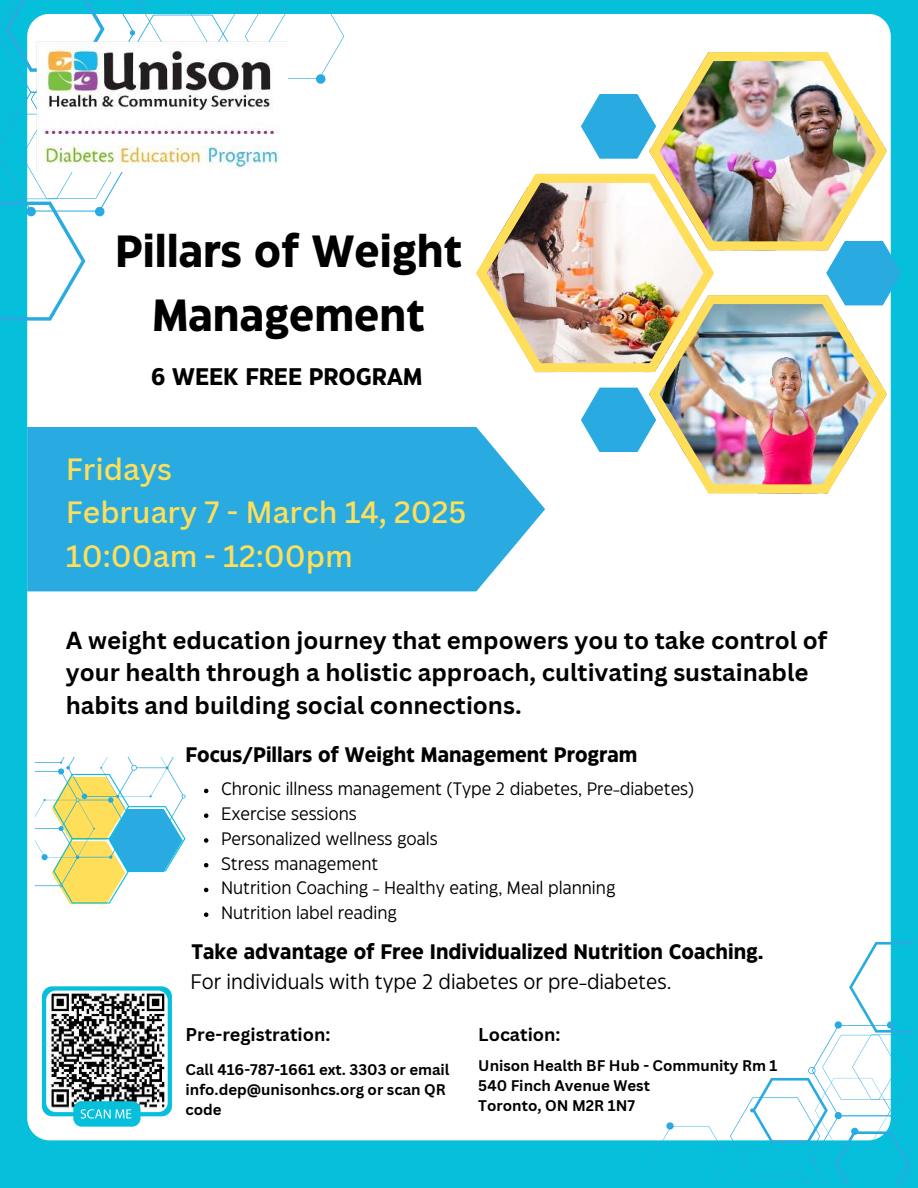
<style>
.page{position:relative;width:918px;height:1188px;background:#05bfdb}
.page>*{position:absolute;margin:0;border:0;box-sizing:border-box;transform-origin:0 0}
.t1{font:700 45px/64.2px "Eastman Grotesque";color:#000;text-align:center}
.t2{font:500 30px/43.3px "Canva Sans";color:#ffde59}
.t3{font:700 24px/32.7px "Canva Sans";color:#000}
.t4{font:700 24px "Eastman Grotesque";color:#000}
.t5{font:700 21px "Eastman Grotesque";color:#000}
.t6{font:21px "Eastman Grotesque";color:#000}
.t7{font:18px/24.8px "Eastman Grotesque";color:#000}
.t8{font:700 18px "Canva Sans";color:#000}
.t9{font:700 15px/20.2px "Canva Sans";color:#000}
</style>
<div class="page">
<div style="left:27px;top:14px;width:864px;height:1126px;background:#fff;border-radius:22px"></div>
<img style="left:649px;top:52px;width:238px;height:198px">
<svg style="left:0;top:0;width:344px;height:321px"></svg>
<svg style="left:581px;top:94px;width:75px;height:65px"></svg>
<img style="left:476px;top:174px;width:238px;height:198px">
<svg style="left:826px;top:241px;width:75px;height:64px"></svg>
<img style="left:649px;top:295px;width:238px;height:198px">
<svg style="left:581px;top:388px;width:75px;height:64px"></svg>
<svg style="left:652px;top:942px;width:262px;height:244px"></svg>
<img style="left:37px;top:41px;width:251px;height:131px">
<svg style="left:27px;top:427px;width:518px;height:164px;background:#36b0e3"></svg>
<svg style="left:35px;top:757px;width:151px;height:147px"></svg>
<svg style="left:42px;top:986px;width:130px;height:141px"></svg>
<svg style="left:204px;top:789px;width:4px;height:4px"></svg>
<svg style="left:204px;top:813px;width:4px;height:5px"></svg>
<svg style="left:204px;top:838px;width:4px;height:5px"></svg>
<svg style="left:204px;top:863px;width:4px;height:4px"></svg>
<svg style="left:204px;top:888px;width:4px;height:4px"></svg>
<svg style="left:204px;top:912px;width:4px;height:5px"></svg>
<h1 class="t1" style="left:115px;top:215px;width:349px">Pillars of Weight<br>Management</h1>
<h3 class="t4" style="left:151px;top:358px;width:273px">6 WEEK FREE PROGRAM</h3>
<h2 class="t2" style="left:66px;top:448px;width:402px">Fridays<br>February 7 - March 14, 2025<br>10:00am - 12:00pm</h2>
<h3 class="t3" style="left:66px;top:624px;width:763px">A weight education journey that empowers you to take control of your health through a holistic approach, cultivating sustainable habits and building social connections.</h3>
<p class="t5" style="left:186px;top:738px;width:454px">Focus/Pillars of Weight Management Program</p>
<p class="t7" style="left:221px;top:775px;width:475px">Chronic illness management (Type 2 diabetes, Pre-diabetes)<br>Exercise sessions<br>Personalized wellness goals<br>Stress management<br>Nutrition Coaching - Healthy eating, Meal planning<br>Nutrition label reading</p>
<p class="t5" style="left:191px;top:935px;width:574px">Take advantage of Free Individualized Nutrition Coaching.</p>
<p class="t6" style="left:190px;top:966px;width:482px">For individuals with type 2 diabetes or pre-diabetes.</p>
<p class="t8" style="left:186px;top:1023px;width:146px">Pre-registration:</p>
<p class="t9" style="left:186px;top:1060px;width:266px">Call 416-787-1661 ext. 3303 or email info.dep@unisonhcs.org or scan QR code</p>
<p class="t8" style="left:478px;top:1023px;width:84px">Location:</p>
<p class="t9" style="left:478px;top:1055px;width:301px">Unison Health BF Hub - Community Rm 1<br>540 Finch Avenue West<br>Toronto, ON M2R 1N7</p>
</div>
